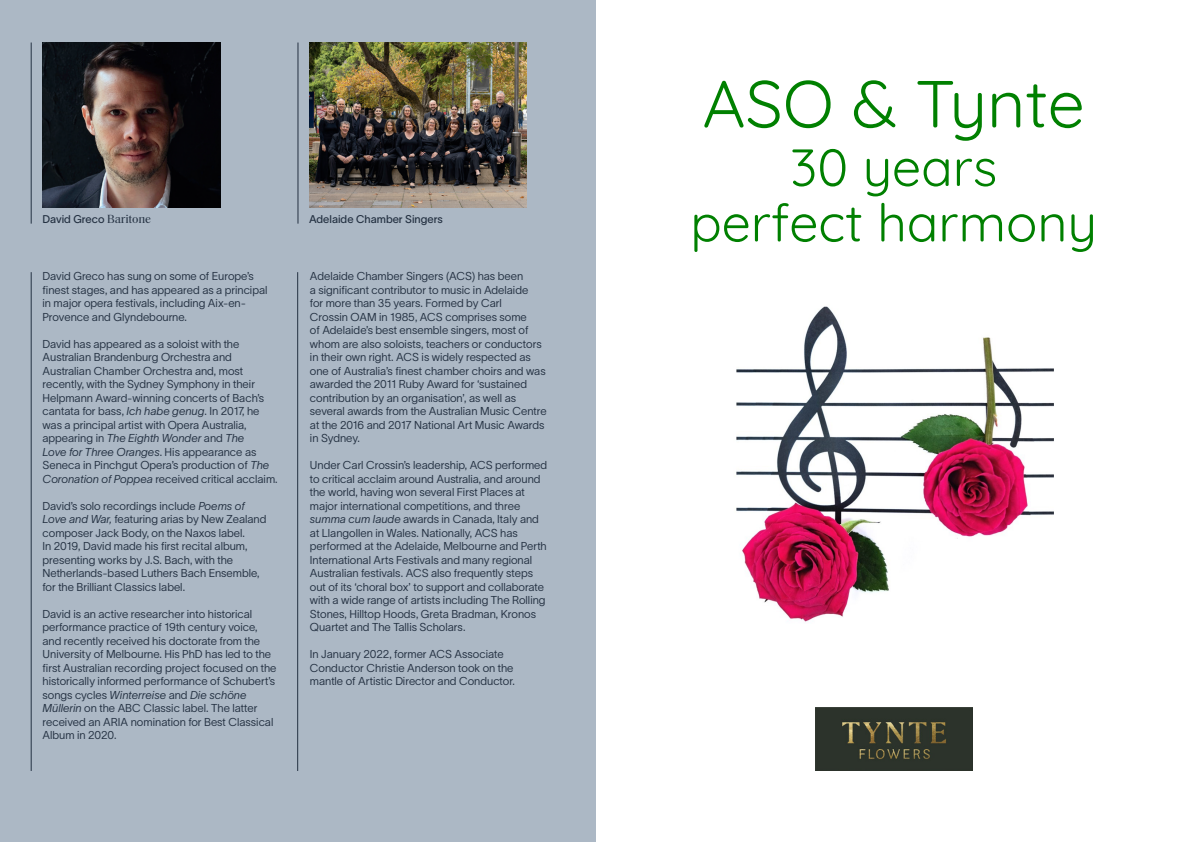
<style>
.page{position:relative;width:1191px;height:842px;background:#fff}
.page>*{position:absolute;margin:0;border:0;box-sizing:border-box;transform-origin:0 0}
.t1{font:66.5px "Quicksand";color:#008000}
.t2{font:52.2px/55.5px "Quicksand";color:#008000;text-align:center}
.Medium_Sans_Body_Tex{font:11.2px/13.5px "TWK Lausanne 250";color:#243142}
.Medium_Sans_Body_Tex-2{font:11px "TWK Lausanne 400";color:#243142}
.s1{font-family:"Saol Text";font-size:12px}
.s2{font-style:italic}
</style>
<div class="page">
<div style="left:0;top:0;width:595px;height:842px;background:#acb8c5"></div>
<img style="left:43px;top:43px;width:177px;height:164px">
<hr style="left:31px;top:43px;width:1px;height:181px;background:#243142">
<hr style="left:31px;top:272px;width:1px;height:499px;background:#243142">
<img style="left:309px;top:43px;width:218px;height:164px">
<hr style="left:298px;top:43px;width:1px;height:181px;background:#243142">
<hr style="left:297px;top:272px;width:1px;height:499px;background:#243142">
<img style="left:736px;top:306px;width:318px;height:316px">
<img style="left:815px;top:707px;width:158px;height:63px">
<p class="Medium_Sans_Body_Tex-2" style="left:43px;top:211px;width:110px">David Greco <span class="s1">Baritone</span></p>
<p class="Medium_Sans_Body_Tex" style="left:43px;top:268px;width:226px">David Greco has sung on some of Europe’s finest stages, and has appeared as a principal in major opera festivals, including Aix-en-Provence and Glyndebourne.</p>
<p class="Medium_Sans_Body_Tex" style="left:43px;top:336px;width:237px">David has appeared as a soloist with the Australian Brandenburg Orchestra and Australian Chamber Orchestra and, most recently, with the Sydney Symphony in their Helpmann Award-winning concerts of Bach’s cantata for bass, <span class="s2">Ich habe genug</span>. In 2017, he was a principal artist with Opera Australia, appearing in <span class="s2">The Eighth Wonder</span> and <span class="s2">The<br>Love for Three Oranges</span>. His appearance as Seneca in Pinchgut Opera’s production of <span class="s2">The Coronation of Poppea</span> received critical acclaim.</p>
<p class="Medium_Sans_Body_Tex" style="left:43px;top:498px;width:225px">David’s solo recordings include <span class="s2">Poems of Love and War,</span> featuring arias by New Zealand composer Jack Body, on the Naxos label.<br>In 2019, David made his first recital album, presenting works by J.S. Bach, with the Netherlands-based Luthers Bach Ensemble, for the Brilliant Classics label.</p>
<p class="Medium_Sans_Body_Tex" style="left:43px;top:606px;width:235px">David is an active researcher into historical performance practice of 19th century voice, and recently received his doctorate from the University of Melbourne. His PhD has led to the first Australian recording project focused on the historically informed performance of Schubert’s songs cycles <span class="s2">Winterreise</span> and <span class="s2">Die schöne Müllerin</span> on the ABC Classic label. The latter received an ARIA nomination for Best Classical Album in 2020.</p>
<p class="Medium_Sans_Body_Tex-2" style="left:309px;top:211px;width:135px">Adelaide Chamber Singers</p>
<p class="Medium_Sans_Body_Tex" style="left:310px;top:268px;width:238px">Adelaide Chamber Singers (ACS) has been<br>a significant contributor to music in Adelaide<br>for more than 35 years. Formed by Carl<br>Crossin OAM in 1985, ACS comprises some<br>of Adelaide’s best ensemble singers, most of whom are also soloists, teachers or conductors in their own right. ACS is widely respected as one of Australia’s finest chamber choirs and was awarded the 2011 Ruby Award for ‘sustained contribution by an organisation’, as well as several awards from the Australian Music Centre at the 2016 and 2017 National Art Music Awards in Sydney.</p>
<p class="Medium_Sans_Body_Tex" style="left:310px;top:457px;width:239px">Under Carl Crossin’s leadership, ACS performed to critical acclaim around Australia, and around the world, having won several First Places at major international competitions, and three <span class="s2">summa cum laude</span> awards in Canada, Italy and at Llangollen in Wales. Nationally, ACS has performed at the Adelaide, Melbourne and Perth International Arts Festivals and many regional Australian festivals. ACS also frequently steps out of its ‘choral box’ to support and collaborate with a wide range of artists including The Rolling Stones, Hilltop Hoods, Greta Bradman, Kronos Quartet and The Tallis Scholars.</p>
<p class="Medium_Sans_Body_Tex" style="left:310px;top:646px;width:206px">In January 2022, former ACS Associate<br>Conductor Christie Anderson took on the mantle of Artistic Director and Conductor.</p>
<p class="t1" style="left:702px;top:52px;width:384px">ASO &amp; Tynte</p>
<p class="t2" style="left:690px;top:134px;width:408px">30 years<br>perfect harmony</p>
</div>
